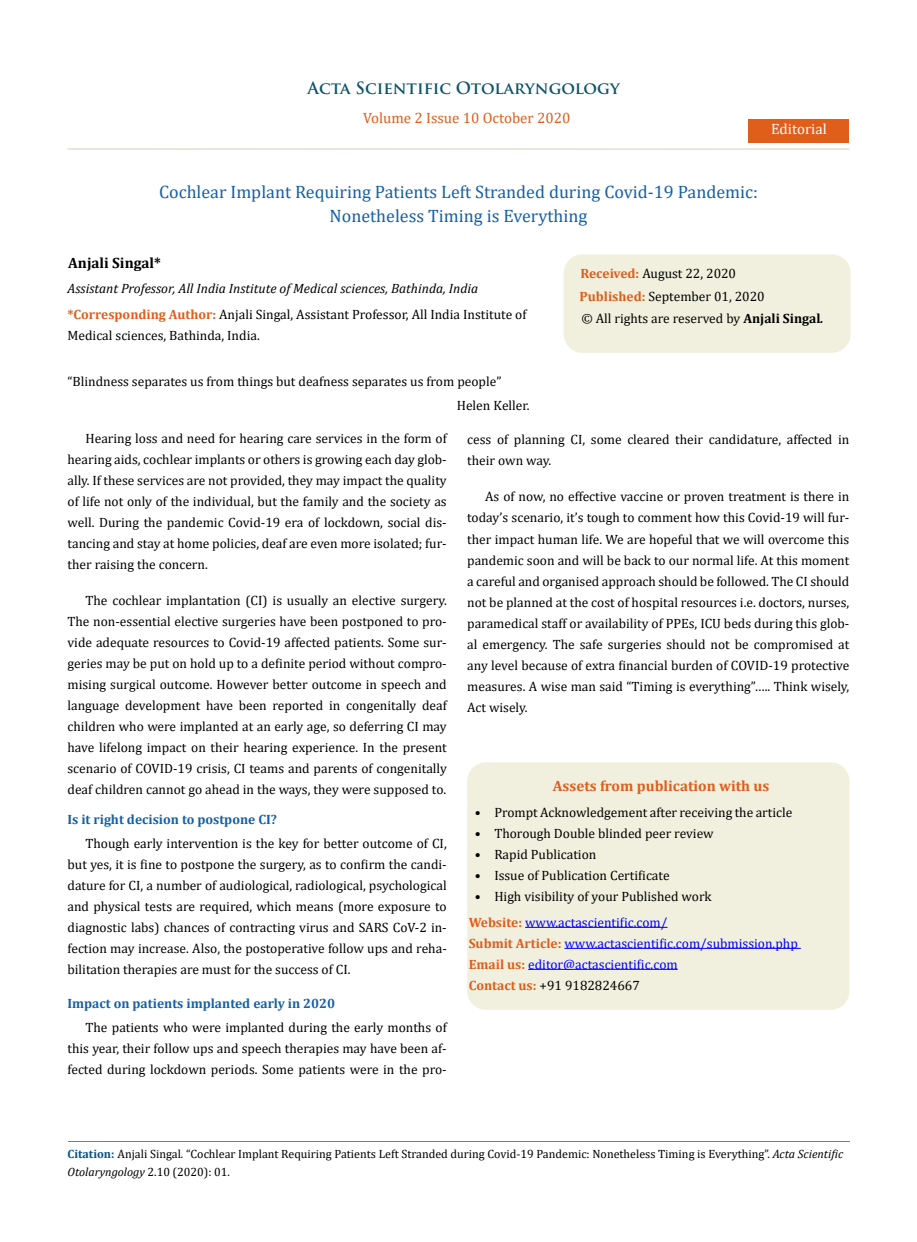
<style>
.page{position:relative;width:917px;height:1242px;background:#fff}
.page>*{position:absolute;margin:0;border:0;box-sizing:border-box;transform-origin:0 0}
.t1{font:18px/24px "Cambria";color:#1560a6;text-align:center}
.t2{font:700 16.5px "Trajan Pro";color:#0e546a}
.t3{font:700 15px "Cambria";color:#e05d1a}
.t4{font:15px "Cambria";color:#e05d1a}
.t5{font:700 15px "Cambria";color:#000}
.t6{font:15px "Cambria";color:#fff}
.t7{font:13.5px/21px "Cambria";color:#000;text-align:justify}
.t8{font:italic 13.5px/25.8px "Cambria";color:#000}
.t9{font:13.5px/21px "Cambria";color:#00f}
.t10{font:700 13.5px "Cambria";color:#1560a6}
.t11{font:12px/18px "Cambria";color:#000}
.s1{font-weight:700;font-style:normal;color:#e05d1a}
.s2{font-style:normal}
.s3{font-weight:700;color:#e05d1a}
.s4{font-weight:700}
.s5{font-weight:700;font-style:italic}
.s6{color:#000}
.s7{font-weight:700;color:#035089}
.s8{font-style:italic}
</style>
<div class="page">
<div style="left:748px;top:119px;width:101px;height:23px;background:#e05d1a"></div>
<div style="left:564px;top:255px;width:285px;height:97px;background:#f1f0de;border-radius:18px"></div>
<div style="left:563px;top:254px;width:287px;height:99px;border:2px solid #f1f0de;border-radius:18px"></div>
<div style="left:468px;top:763px;width:380px;height:246px;background:#f1f0de;border-radius:18px"></div>
<div style="left:467px;top:762px;width:382px;height:248px;border:2px solid #f1f0de;border-radius:18px"></div>
<hr style="left:525px;top:927px;width:142px;height:1px;background:#00f">
<hr style="left:564px;top:948px;width:236px;height:1px;background:#00f">
<hr style="left:528px;top:969px;width:149px;height:1px;background:#00f">
<hr style="left:68px;top:1141px;width:781px;height:1px;background:#e05d1a">
<hr style="left:67px;top:148px;width:782px;height:2px;background:#e0dfcd">
<p class="t2" style="left:307px;top:77px;width:314px">Acta Scientific Otolaryngology</p>
<p class="t4" style="left:363px;top:109px;width:209px">Volume 2 Issue 10 October 2020</p>
<p class="t6" style="left:771px;top:120px;width:57px">Editorial</p>
<h1 class="t1" style="left:159px;top:180px;width:600px">Cochlear Implant Requiring Patients Left Stranded during Covid-19 Pandemic:<br>Nonetheless Timing is Everything</h1>
<p class="t5" style="left:68px;top:252px;width:94px">Anjali Singal*</p>
<p class="t8" style="left:67px;top:275px;width:460px">Assistant Professor, All India Institute of Medical sciences, Bathinda, India <span class="s1">*Corresponding Author:</span> <span class="s2">Anjali Singal, Assistant Professor, All India Institute of</span></p>
<p class="t7" style="left:67px;top:325px;width:194px">Medical sciences, Bathinda, India.</p>
<p class="t7" style="left:579px;top:262px;width:187px;line-height:23px"><span class="s3">Received:</span> August 22, 2020<br><span class="s3">Published:</span> September 01, 2020</p>
<p class="t7" style="left:581px;top:308px;width:244px">© All rights are reserved by <span class="s4">Anjali Singal</span><span class="s5">.</span></p>
<p class="t7" style="left:457px;top:369px;width:74px;line-height:24px;text-indent:-389px">“Blindness separates us from things but deafness separates us from people”<br>Helen Keller.</p>
<p class="t7" style="left:67px;top:427px;width:381px;text-indent:18px">Hearing loss and need for hearing care services in the form of hearing aids, cochlear implants or others is growing each day glob&shy;ally. If these services are not provided, they may impact the quality of life not only of the individual, but the family and the society as well. During the pandemic Covid-19 era of lockdown, social dis&shy;tancing and stay at home policies, deaf are even more isolated; fur&shy;ther raising the concern.</p>
<p class="t7" style="left:67px;top:589px;width:381px;text-indent:18px">The cochlear implantation (CI) is usually an elective surgery.<br>The non-essential elective surgeries have been postponed to pro&shy;vide adequate resources to Covid-19 affected patients. Some sur&shy;geries may be put on hold up to a definite period without compro&shy;mising surgical outcome. However better outcome in speech and language development have been reported in congenitally deaf children who were implanted at an early age, so deferring CI may have lifelong impact on their hearing experience. In the present scenario of COVID-19 crisis, CI teams and parents of congenitally deaf children cannot go ahead in the ways, they were supposed to.</p>
<p class="t10" style="left:67px;top:810px;width:211px">Is it right decision to postpone CI?</p>
<p class="t7" style="left:67px;top:833px;width:381px;text-indent:18px">Though early intervention is the key for better outcome of CI, but yes, it is fine to postpone the surgery, as to confirm the candi&shy;dature for CI, a number of audiological, radiological, psychological and physical tests are required, which means (more exposure to diagnostic labs) chances of contracting virus and SARS CoV-2 in&shy;fection may increase. Also, the postoperative follow ups and reha&shy;bilitation therapies are must for the success of CI.</p>
<p class="t10" style="left:67px;top:994px;width:269px">Impact on patients implanted early in 2020</p>
<p class="t7" style="left:67px;top:1017px;width:381px;text-indent:18px">The patients who were implanted during the early months of this year, their follow ups and speech therapies may have been af&shy;fected during lockdown periods. Some patients were in the pro-</p>
<p class="t7" style="left:467px;top:429px;width:384px">cess of planning CI, some cleared their candidature, affected in their own way.</p>
<p class="t7" style="left:467px;top:486px;width:384px;text-indent:18px">As of now, no effective vaccine or proven treatment is there in today’s scenario, it’s tough to comment how this Covid-19 will fur&shy;ther impact human life. We are hopeful that we will overcome this pandemic soon and will be back to our normal life. At this moment a careful and organised approach should be followed. The CI should not be planned at the cost of hospital resources i.e. doctors, nurses, paramedical staff or availability of PPEs, ICU beds during this glob&shy;al emergency. The safe surgeries should not be compromised at any level because of extra financial burden of COVID-19 protective measures. A wise man said “Timing is everything”….. Think wisely, Act wisely.</p>
<p class="t3" style="left:553px;top:776px;width:218px">Assets from publication with us</p>
<p class="t7" style="left:475px;top:802px;width:319px">• Prompt Acknowledgement after receiving the article</p>
<p class="t7" style="left:475px;top:823px;width:240px">• Thorough Double blinded peer review</p>
<p class="t7" style="left:475px;top:844px;width:123px">• Rapid Publication</p>
<p class="t7" style="left:475px;top:865px;width:196px">• Issue of Publication Certificate</p>
<p class="t7" style="left:475px;top:886px;width:238px">• High visibility of your Published work</p>
<p class="t9" style="left:468px;top:911px;width:330px"><span class="s3">Website:</span> www.actascientific.com/<br><span class="s3">Submit Article:</span> www.actascientific.com/submission.php <span class="s3">Email us:</span> editor@actascientific.com<br><span class="s3">Contact us:</span> <span class="s6">+91 9182824667</span></p>
<p class="t11" style="left:68px;top:1145px;width:777px"><span class="s7">Citation:</span> Anjali Singal<span class="s8">.</span> “Cochlear Implant Requiring Patients Left Stranded during Covid-19 Pandemic: Nonetheless Timing is Everything”. <span class="s8">Acta Scientific<br>Otolaryngology</span> 2.10 (2020): 01.</p>
</div>
